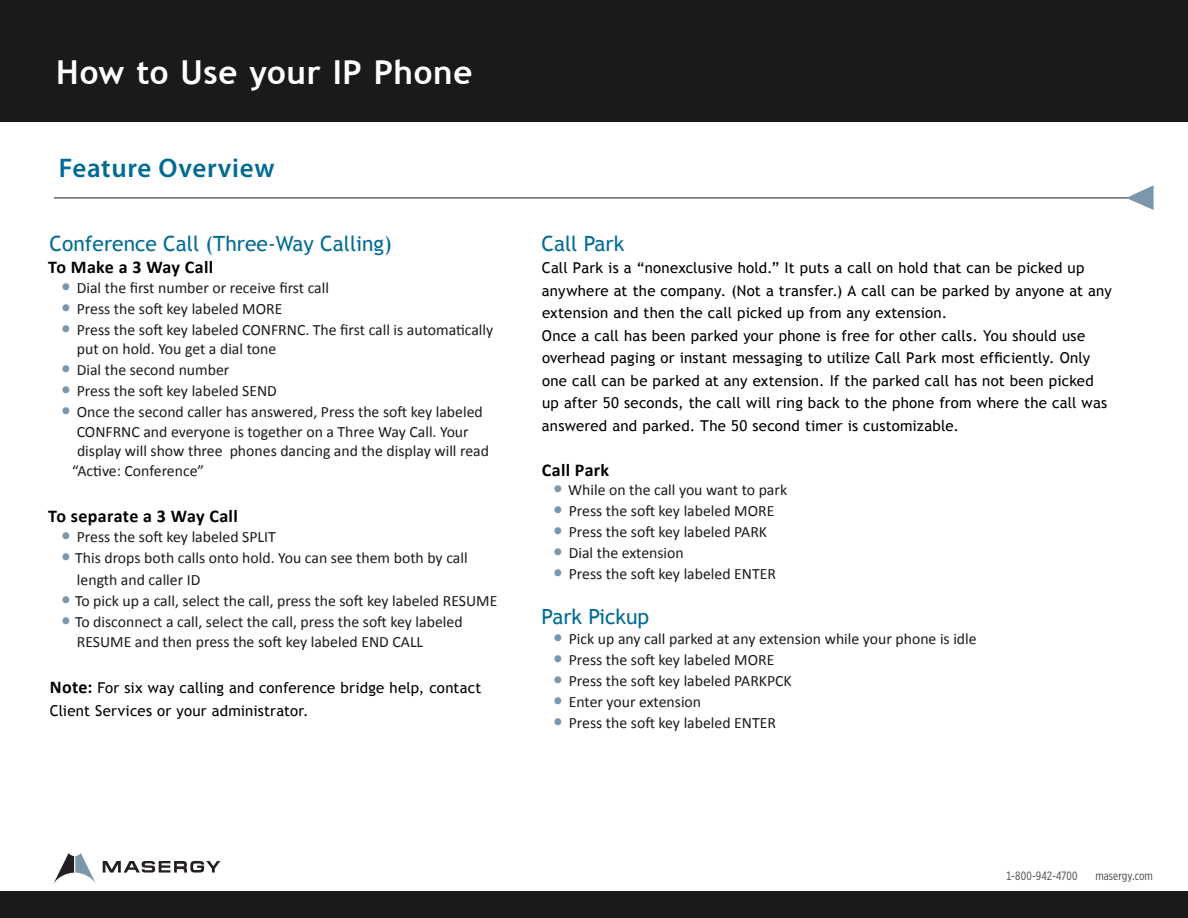
<style>
.page{position:relative;width:1188px;height:918px;background:#fff}
.page>*{position:absolute;margin:0;border:0;box-sizing:border-box;transform-origin:0 0}
.t1{font:700 33px "Trebuchet MS";letter-spacing:.02em;color:#fff}
.t2{font:600 27px "Myriad Pro";letter-spacing:.025em;color:#006b94}
.t3{font:21px "Trebuchet MS";color:#006b94}
.t4{font:700 18px "Calibri";letter-spacing:.015em;color:#000}
.t5{font:15.75px/19.5px "Calibri";color:#1a1a1a}
.t6{font:15px/22.5px "Trebuchet MS";letter-spacing:.015em;color:#000}
.t7{font:12px "Gotham X Narrow";letter-spacing:.005em;color:#454545}
.s1{font-weight:700;font-size:19.5px;color:#7c97ac}
.s2{font-family:"Calibri";font-weight:700;font-size:18px}
</style>
<div class="page">
<div style="left:0;top:0;width:1188px;height:122px;background:#1a1a1a"></div>
<hr style="left:54px;top:198px;width:1089px;height:1px;background:#1a1a1a">
<svg style="left:1126px;top:185px;width:28px;height:25px"></svg>
<div style="left:0;top:891px;width:1188px;height:27px;background:#1a1a1a"></div>
<svg style="left:54px;top:853px;width:42px;height:30px"></svg>
<svg style="left:103px;top:861px;width:117px;height:12px"></svg>
<h1 class="t1" style="left:56px;top:52px;width:418px">How to Use your IP Phone</h1>
<h2 class="t2" style="left:59px;top:151px;width:217px">Feature Overview</h2>
<h3 class="t3" style="left:50px;top:231px;width:344px">Conference Call (Three-Way Calling)</h3>
<p class="t4" style="left:48px;top:256px;width:166px">To Make a 3 Way Call</p>
<p class="t5" style="left:61px;top:277px;width:269px"><span class="s1">•</span> Dial the first number or receive first call</p>
<p class="t5" style="left:61px;top:298px;width:223px"><span class="s1">•</span> Press the soft key labeled MORE</p>
<p class="t5" style="left:77px;top:319px;width:418px;text-indent:-16px"><span class="s1">•</span> Press the soft key labeled CONFRNC. The first call is automatically put on hold. You get a dial tone</p>
<p class="t5" style="left:61px;top:360px;width:170px"><span class="s1">•</span> Dial the second number</p>
<p class="t5" style="left:61px;top:381px;width:217px"><span class="s1">•</span> Press the soft key labeled SEND</p>
<p class="t5" style="left:61px;top:402px;width:423px"><span class="s1">•</span> Once the second caller has answered, Press the soft key labeled</p>
<p class="t5" style="left:77px;top:421px;width:394px">CONFRNC and everyone is together on a Three Way Call. Your</p>
<p class="t5" style="left:77px;top:441px;width:414px">display will show three phones dancing and the display will read</p>
<p class="t5" style="left:72px;top:460px;width:133px">“Active: Conference”</p>
<p class="t4" style="left:48px;top:505px;width:191px">To separate a 3 Way Call</p>
<p class="t5" style="left:61px;top:526px;width:216px"><span class="s1">•</span> Press the soft key labeled SPLIT</p>
<p class="t5" style="left:77px;top:546px;width:392px;line-height:22.5px;text-indent:-16px"><span class="s1">•</span> This drops both calls onto hold. You can see them both by call length and caller ID</p>
<p class="t5" style="left:61px;top:591px;width:438px"><span class="s1">•</span> To pick up a call, select the call, press the soft key labeled RESUME</p>
<p class="t5" style="left:77px;top:612px;width:387px;text-indent:-16px"><span class="s1">•</span> To disconnect a call, select the call, press the soft key labeled<br>RESUME and then press the soft key labeled END CALL</p>
<p class="t6" style="left:50px;top:677px;width:433px"><span class="s2">Note:</span> For six way calling and conference bridge help, contact<br>Client Services or your administrator.</p>
<h3 class="t3" style="left:542px;top:231px;width:84px">Call Park</h3>
<p class="t6" style="left:542px;top:257px;width:572px">Call Park is a “nonexclusive hold.” It puts a call on hold that can be picked up anywhere at the company. (Not a transfer.) A call can be parked by anyone at any extension and then the call picked up from any extension.<br>Once a call has been parked your phone is free for other calls. You should use overhead paging or instant messaging to utilize Call Park most efficiently. Only one call can be parked at any extension. If the parked call has not been picked up after 50 seconds, the call will ring back to the phone from where the call was answered and parked. The 50 second timer is customizable.</p>
<p class="t4" style="left:542px;top:459px;width:69px">Call Park</p>
<p class="t5" style="left:553px;top:480px;width:236px"><span class="s1">•</span> While on the call you want to park</p>
<p class="t5" style="left:553px;top:501px;width:223px"><span class="s1">•</span> Press the soft key labeled MORE</p>
<p class="t5" style="left:553px;top:522px;width:216px"><span class="s1">•</span> Press the soft key labeled PARK</p>
<p class="t5" style="left:553px;top:543px;width:132px"><span class="s1">•</span> Dial the extension</p>
<p class="t5" style="left:553px;top:564px;width:224px"><span class="s1">•</span> Press the soft key labeled ENTER</p>
<h3 class="t3" style="left:542px;top:605px;width:109px">Park Pickup</h3>
<p class="t5" style="left:553px;top:628px;width:425px"><span class="s1">•</span> Pick up any call parked at any extension while your phone is idle</p>
<p class="t5" style="left:553px;top:649px;width:223px"><span class="s1">•</span> Press the soft key labeled MORE</p>
<p class="t5" style="left:553px;top:670px;width:240px"><span class="s1">•</span> Press the soft key labeled PARKPCK</p>
<p class="t5" style="left:553px;top:691px;width:150px"><span class="s1">•</span> Enter your extension</p>
<p class="t5" style="left:553px;top:712px;width:224px"><span class="s1">•</span> Press the soft key labeled ENTER</p>
<p class="t7" style="left:1006px;top:869px;width:73px">1-800-942-4700</p>
<p class="t7" style="left:1095px;top:869px;width:59px">masergy.com</p>
</div>
